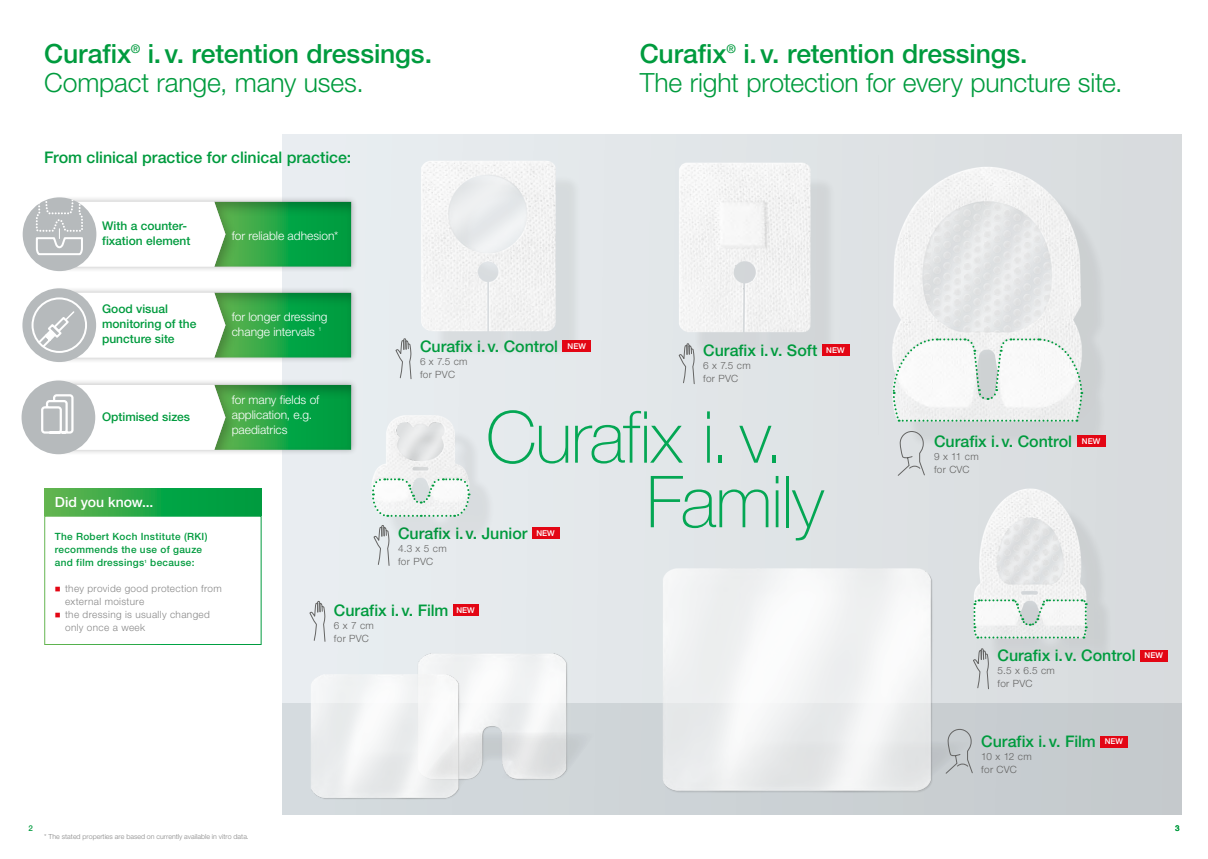
<style>
.page{position:relative;width:1208px;height:859px;background:#fff}
.page>*{position:absolute;margin:0;border:0;box-sizing:border-box;transform-origin:0 0}
.t1{font:100 71.8px/64.6px "Helvetica Neue LT Std";letter-spacing:-.02em;color:#04a754}
.t2{font:300 26.5px/29px "Helvetica Neue LT Pro";letter-spacing:-.005em;color:#009b3e}
.t3{font:500 26.5px/29px "Helvetica Neue LT Pro";letter-spacing:-.005em;color:#009b3e}
.t4{font:500 16px "Helvetica Neue LT Pro";color:#009b3e}
.t5{font:500 14px "Helvetica Neue LT Pro";letter-spacing:-.005em;color:#fff}
.t6{font:300 12px/15px "Helvetica Neue LT Pro";color:#fff}
.t7{font:500 12px/15px "Helvetica Neue LT Pro";color:#009b3e}
.t8{font:300 10px/13px "Helvetica Neue LT Pro";letter-spacing:.03em;color:#646463}
.t9{font:300 10px/13px "Helvetica Neue LT Pro";letter-spacing:.035em;color:#878787}
.t10{font:500 10px/13px "Helvetica Neue LT Pro";letter-spacing:.03em;color:#009b3e}
.t11{font:500 8px "Helvetica Neue LT Pro";color:#009b3e}
.t12{font:300 7px "Helvetica Neue LT Pro";color:#878787}
.t13{font:500 4.5px "Helvetica Neue LT Pro";color:#009b3e}
.s1{font-weight:300}
.s2{font-weight:500}
.s3{color:#e30614}
</style>
<div class="page">
<div style="left:282px;top:134px;width:899px;height:681px;background:#e2e7e9"></div>
<div style="left:282px;top:703px;width:899px;height:112px;background:#c9ced0"></div>
<div style="left:988px;top:503px;width:124px;height:161px;background:#d4d8da"></div>
<img style="left:974px;top:475px;width:128px;height:169px">
<div style="left:897px;top:177px;width:210px;height:275px;background:#d8dcde"></div>
<img style="left:893px;top:167px;width:205px;height:268px">
<div style="left:48px;top:379px;width:309px;height:77px;background:#1d1d1b;opacity:.3"></div>
<div style="left:213px;top:383px;width:140px;height:67px;background:#1d1d1b;opacity:.3"></div>
<div style="left:48px;top:287px;width:309px;height:77px;background:#1d1d1b;opacity:.3"></div>
<div style="left:213px;top:291px;width:140px;height:67px;background:#1d1d1b;opacity:.3"></div>
<div style="left:48px;top:196px;width:309px;height:77px;background:#1d1d1b;opacity:.3"></div>
<div style="left:1100px;top:736px;width:27px;height:11px;background:#e30614"></div>
<img style="left:418px;top:653px;width:149px;height:79px">
<img style="left:303px;top:664px;width:170px;height:144px">
<div style="left:693px;top:177px;width:143px;height:180px;background:#dbe0e2"></div>
<img style="left:679px;top:163px;width:151px;height:185px">
<img style="left:421px;top:161px;width:149px;height:186px">
<div style="left:1076px;top:436px;width:29px;height:11px;background:#e30614"></div>
<div style="left:822px;top:345px;width:27px;height:11px;background:#e30614"></div>
<div style="left:562px;top:340px;width:29px;height:12px;background:#e30614"></div>
<div style="left:1140px;top:650px;width:27px;height:11px;background:#e30614"></div>
<div style="left:453px;top:604px;width:25px;height:12px;background:#e30614"></div>
<svg style="left:311px;top:732px;width:256px;height:65px"></svg>
<div style="left:532px;top:528px;width:27px;height:11px;background:#e30614"></div>
<div style="left:22px;top:288px;width:74px;height:74px;background:#b6babc;border-radius:50%"></div>
<div style="left:22px;top:380px;width:73px;height:74px;background:#b6babc;border-radius:50%"></div>
<div style="left:23px;top:197px;width:73px;height:74px;background:#b6babc;border-radius:50%"></div>
<svg style="left:35px;top:198px;width:316px;height:69px"></svg>
<svg style="left:309px;top:601px;width:17px;height:41px"></svg>
<svg style="left:373px;top:525px;width:17px;height:41px"></svg>
<svg style="left:678px;top:342px;width:17px;height:42px"></svg>
<svg style="left:395px;top:338px;width:17px;height:41px"></svg>
<svg style="left:973px;top:648px;width:16px;height:42px"></svg>
<svg style="left:896px;top:430px;width:29px;height:46px"></svg>
<svg style="left:949px;top:729px;width:24px;height:45px"></svg>
<svg style="left:44px;top:489px;width:218px;height:27px;background:#22a746"></svg>
<div style="left:44px;top:516px;width:218px;height:129px;border:1px solid #fff"></div>
<svg style="left:40px;top:385px;width:311px;height:65px"></svg>
<svg style="left:892px;top:337px;width:191px;height:85px;background:#ebf0ed"></svg>
<svg style="left:973px;top:598px;width:114px;height:41px;background:#e0eae4"></svg>
<svg style="left:37px;top:293px;width:314px;height:65px"></svg>
<div style="left:32px;top:297px;width:55px;height:56px;border:2px solid #fff;border-radius:50%"></div>
<img style="left:663px;top:568px;width:286px;height:225px">
<div style="left:386px;top:430px;width:109px;height:112px;background:#dfe3e6"></div>
<img style="left:399px;top:415px;width:72px;height:81px">
<svg style="left:371px;top:417px;width:99px;height:100px"></svg>
<h2 class="t3" style="left:44px;top:39px;width:389px">Curafix<sup>®</sup> i.v. retention dressings.<br><span class="s1">Compact range, many uses.</span></h2>
<h2 class="t2" style="left:639px;top:39px;width:484px"><span class="s2">Curafix</span><sup>®</sup> <span class="s2">i.v. retention dressings.<br></span>The right protection for every puncture site.</h2>
<p class="t4" style="left:44px;top:148px;width:308px">From clinical practice for clinical practice:</p>
<p class="t7" style="left:102px;top:218px;width:90px">With a counter&shy;fixation element</p>
<p class="t6" style="left:232px;top:228px;width:108px">for reliable adhesion*</p>
<p class="t7" style="left:102px;top:302px;width:96px">Good visual monitoring of the puncture site</p>
<p class="t7" style="left:102px;top:409px;width:90px">Optimised sizes</p>
<p class="t5" style="left:55px;top:494px;width:100px">Did you know...</p>
<p class="t10" style="left:55px;top:530px;width:154px">The Robert Koch Institute (RKI) recommends the use of gauze and film dressings</p>
<p class="t13" style="left:145px;top:558px;width:4px">1</p>
<p class="t10" style="left:150px;top:556px;width:46px">because:</p>
<p class="t9" style="left:65px;top:582px;width:158px;text-indent:-10px"><span class="s3">■</span> they provide good protection from external moisture</p>
<p class="t9" style="left:65px;top:608px;width:146px;text-indent:-10px"><span class="s3">■</span> the dressing is usually changed only once a week</p>
<p class="t6" style="left:232px;top:309px;width:97px">for longer dressing change intervals <sup>1</sup></p>
<p class="t6" style="left:232px;top:392px;width:89px">for many fields of application, e.g. paediatrics</p>
<p class="t4" style="left:420px;top:336px;width:167px">Curafix i.v. Control <sup>NEW</sup></p>
<p class="t8" style="left:420px;top:354px;width:49px">6 x 7.5 cm for PVC</p>
<p class="t4" style="left:703px;top:341px;width:143px">Curafix i.v. Soft <sup>NEW</sup></p>
<p class="t8" style="left:703px;top:359px;width:49px">6 x 7.5 cm for PVC</p>
<h1 class="t1" style="left:646px;top:405px;width:179px;text-indent:-160px">Curafix i. v.<br>Family</h1>
<p class="t4" style="left:398px;top:524px;width:158px">Curafix i.v. Junior <sup>NEW</sup></p>
<p class="t8" style="left:398px;top:542px;width:50px">4.3 x 5 cm for PVC</p>
<p class="t4" style="left:334px;top:600px;width:142px">Curafix i.v. Film <sup>NEW</sup></p>
<p class="t8" style="left:334px;top:618px;width:41px">6 x 7 cm for PVC</p>
<p class="t4" style="left:934px;top:432px;width:168px">Curafix i.v. Control <sup>NEW</sup></p>
<p class="t8" style="left:934px;top:450px;width:46px">9 x 11 cm for CVC</p>
<p class="t4" style="left:997px;top:646px;width:167px">Curafix i.v. Control <sup>NEW</sup></p>
<p class="t8" style="left:997px;top:664px;width:59px">5.5 x 6.5 cm for PVC</p>
<p class="t4" style="left:981px;top:732px;width:143px">Curafix i.v. Film <sup>NEW</sup></p>
<p class="t8" style="left:981px;top:750px;width:52px">10 x 12 cm for CVC</p>
<p class="t11" style="left:28px;top:823px;width:6px">2</p>
<p class="t11" style="left:1175px;top:823px;width:6px">3</p>
<p class="t12" style="left:44px;top:832px;width:206px">* The stated properties are based on currently available in vitro data.</p>
</div>
